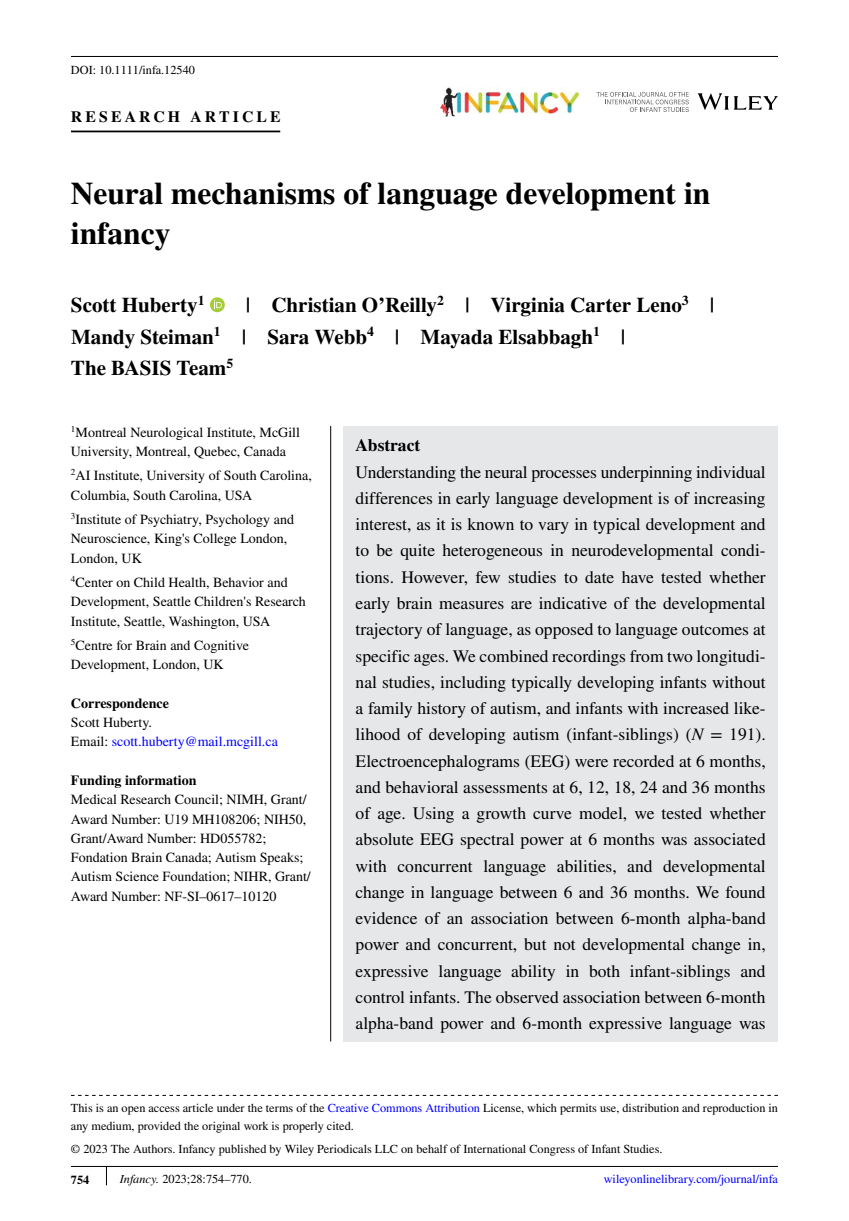
<style>
.page{position:relative;width:849px;height:1221px;background:#fff}
.page>*{position:absolute;margin:0;border:0;box-sizing:border-box;transform-origin:0 0}
.t1{font:700 31.5px/40.2px "STIX";color:#000}
.t2{font:700 21px/31.5px "STIX";color:#000}
.t3{font:17.5px/26.2px "STIX";color:#000;text-align:justify}
.t4{font:700 17.5px "STIX";color:#000}
.t5{font:700 15.75px "STIX";letter-spacing:.2em;color:#000}
.t6{font:14px/19.2px "STIX";color:#000}
.t7{font:14px/19.2px "STIX";color:#00f}
.t8{font:700 14px "STIX";color:#000}
.t9{font:12.25px/17.5px "STIX";color:#000}
.t10{font:12.25px "STIX";color:#00f}
.t11{font:700 12.25px "STIX";color:#000}
.s1{color:#000}
.s2{font-style:italic}
.s3{color:#00f}
</style>
<div class="page">
<svg style="left:106px;top:1166px;width:1px;height:19px"></svg>
<div style="left:343px;top:426px;width:434px;height:615px;background:#e6e7e8"></div>
<hr style="left:71px;top:56px;width:706px;height:1px;background:#000">
<hr style="left:71px;top:131px;width:209px;height:1px;background:#000">
<svg style="left:210px;top:297px;width:15px;height:15px"></svg>
<svg style="left:214px;top:300px;width:8px;height:8px"></svg>
<hr style="left:71px;top:1165px;width:706px;height:1px;background:#000">
<svg style="left:71px;top:1094px;width:706px;height:1px"></svg>
<svg style="left:697px;top:93px;width:80px;height:17px"></svg>
<svg style="left:596px;top:92px;width:92px;height:20px"></svg>
<img style="left:440px;top:87px;width:139px;height:30px">
<hr style="left:330px;top:426px;width:1px;height:615px;background:#000">
<p class="t9" style="left:71px;top:62px;width:125px">DOI: 10.1111/infa.12540</p>
<p class="t5" style="left:71px;top:107px;width:211px">RESEARCH ARTICLE</p>
<h1 class="t1" style="left:71px;top:173px;width:640px">Neural mechanisms of language development in infancy</h1>
<p class="t2" style="left:71px;top:289px;width:644px;text-indent:175px">| Christian O’Reilly<sup>2</sup> | Virginia Carter Leno<sup>3</sup> |<br>Mandy Steiman<sup>1</sup> | Sara Webb<sup>4</sup> | Mayada Elsabbagh<sup>1</sup> |<br>The BASIS Team<sup>5</sup></p>
<p class="t2" style="left:71px;top:289px;width:135px">Scott Huberty<sup>1</sup></p>
<p class="t6" style="left:71px;top:423px;width:230px"><sup>1</sup>Montreal Neurological Institute, McGill<br>University, Montreal, Quebec, Canada</p>
<p class="t6" style="left:71px;top:467px;width:242px"><sup>2</sup>AI Institute, University of South Carolina,<br>Columbia, South Carolina, USA</p>
<p class="t6" style="left:71px;top:510px;width:224px"><sup>3</sup>Institute of Psychiatry, Psychology and<br>Neuroscience, King's College London,<br>London, UK</p>
<p class="t6" style="left:71px;top:573px;width:236px"><sup>4</sup>Center on Child Health, Behavior and<br>Development, Seattle Children's Research<br>Institute, Seattle, Washington, USA</p>
<p class="t6" style="left:71px;top:636px;width:179px"><sup>5</sup>Centre for Brain and Cognitive<br>Development, London, UK</p>
<p class="t8" style="left:71px;top:695px;width:99px">Correspondence</p>
<p class="t7" style="left:71px;top:713px;width:208px"><span class="s1">Scott Huberty.<br>Email:</span> scott.huberty@mail.mcgill.ca</p>
<p class="t8" style="left:71px;top:772px;width:127px">Funding information</p>
<p class="t6" style="left:71px;top:790px;width:241px">Medical Research Council; NIMH, Grant/ Award Number: U19 MH108206; NIH50, Grant/Award Number: HD055782; Fondation Brain Canada; Autism Speaks; Autism Science Foundation; NIHR, Grant/ Award Number: NF-SI–0617–10120</p>
<p class="t4" style="left:355px;top:435px;width:66px">Abstract</p>
<p class="t3" style="left:355px;top:460px;width:411px">Understanding the neural processes underpinning individual differences in early language development is of increasing interest, as it is known to vary in typical development and to be quite heterogeneous in neurodevelopmental condi&shy;tions. However, few studies to date have tested whether early brain measures are indicative of the developmental trajectory of language, as opposed to language outcomes at specific ages. We combined recordings from two longitudi&shy;nal studies, including typically developing infants without a family history of autism, and infants with increased like&shy;lihood of developing autism (infant-siblings) (<span class="s2">N</span> = 191).<br>Electroencephalograms (EEG) were recorded at 6 months, and behavioral assessments at 6, 12, 18, 24 and 36 months of age. Using a growth curve model, we tested whether absolute EEG spectral power at 6 months was associated with concurrent language abilities, and developmental change in language between 6 and 36 months. We found evidence of an association between 6-month alpha-band power and concurrent, but not developmental change in, expressive language ability in both infant-siblings and control infants. The observed association between 6-month alpha-band power and 6-month expressive language was</p>
<p class="t9" style="left:71px;top:1100px;width:708px">This is an open access article under the terms of the <span class="s3">Creative Commons Attribution</span> License, which permits use, distribution and reproduction in any medium, provided the original work is properly cited.</p>
<p class="t9" style="left:71px;top:1140px;width:593px">© 2023 The Authors. Infancy published by Wiley Periodicals LLC on behalf of International Congress of Infant Studies.</p>
<p class="t11" style="left:71px;top:1172px;width:20px">754</p>
<p class="t9" style="left:120px;top:1170px;width:134px"><span class="s2">Infancy.</span> 2023;28:754–770.</p>
<p class="t10" style="left:603px;top:1170px;width:176px">wileyonlinelibrary.com/journal/infa</p>
</div>
